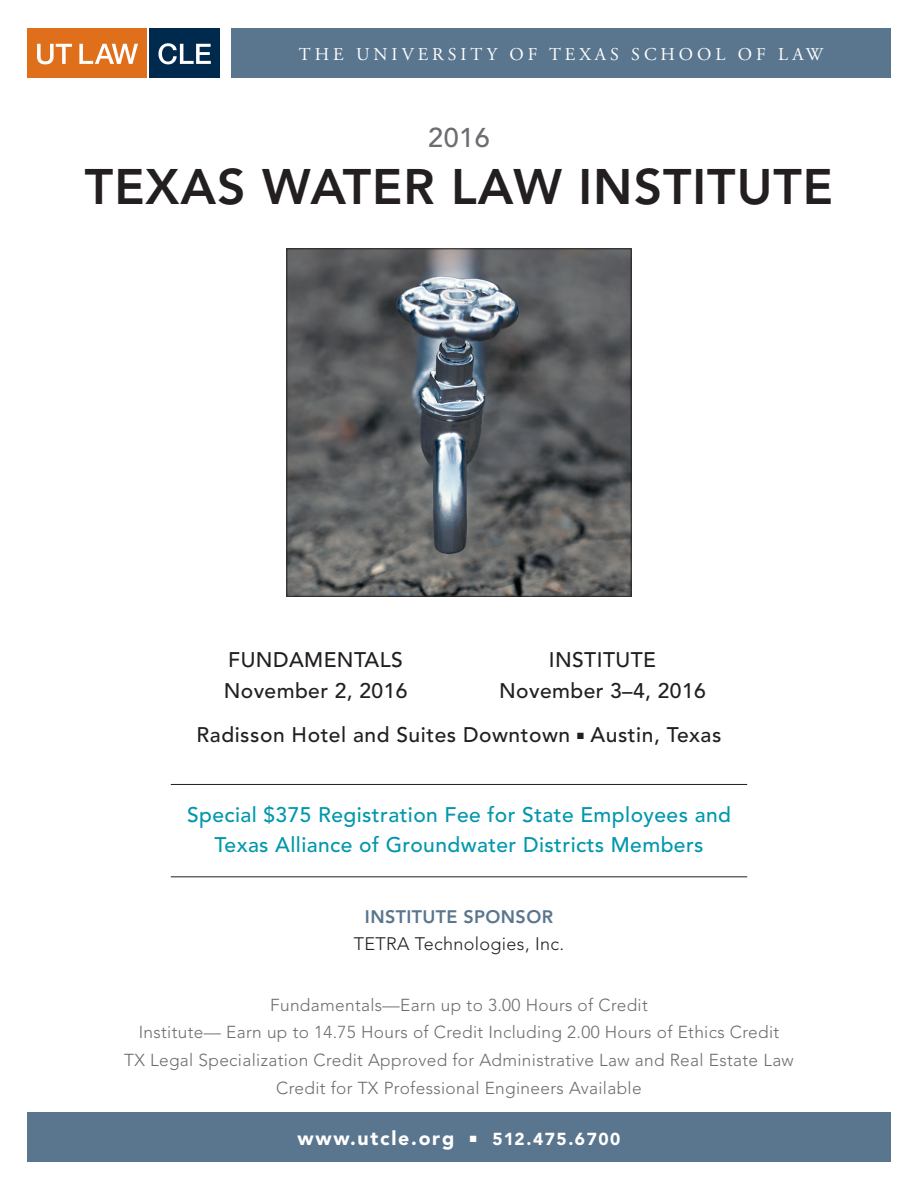
<style>
.page{position:relative;width:918px;height:1188px;background:#fff}
.page>*{position:absolute;margin:0;border:0;box-sizing:border-box;transform-origin:0 0}
.t1{font:800 49.5px "Avenir LT Std";letter-spacing:.02em;color:#231f20}
.t2{font:500 27px "Avenir LT Std";color:#6c6d70}
.t3{font:500 21px/31.5px "Avenir LT Std";letter-spacing:.02em;color:#231f20}
.t4{font:500 21px/30px "Avenir LT Std";letter-spacing:.02em;color:#0097ad;text-align:center}
.t5{font:900 19.5px "Avenir LT Std";letter-spacing:.09em;color:#fff}
.t6{font:18px "Adobe Garamond Pro";letter-spacing:.22em;color:#fff}
.t7{font:300 18px "Avenir LT Std";letter-spacing:.02em;color:#231f20}
.t8{font:800 18px "Avenir LT Std";letter-spacing:.02em;color:#5a768e}
.t9{font:300 17.25px/27.8px "Avenir LT Std";letter-spacing:.02em;color:#6c6d70;text-align:center}
.s1{font-size:17.25px}
</style>
<div class="page">
<div style="left:231px;top:28px;width:660px;height:50px;background:#5a768e"></div>
<div style="left:27px;top:1113px;width:864px;height:49px;background:#5a768e"></div>
<div style="left:150px;top:28px;width:70px;height:50px;background:#00294e"></div>
<div style="left:27px;top:28px;width:120px;height:50px;background:#e06f1c"></div>
<svg style="left:37px;top:44px;width:35px;height:20px"></svg>
<svg style="left:79px;top:44px;width:59px;height:20px"></svg>
<svg style="left:158px;top:43px;width:53px;height:21px"></svg>
<hr style="left:171px;top:876px;width:576px;height:1px;background:#231f20">
<hr style="left:171px;top:784px;width:576px;height:1px;background:#231f20">
<img style="left:288px;top:250px;width:342px;height:345px">
<div style="left:286px;top:248px;width:346px;height:349px;border:1px solid #231f20"></div>
<p class="t6" style="left:299px;top:43px;width:526px">THE UNIVERSITY OF TEXAS SCHOOL OF LAW</p>
<h2 class="t2" style="left:428px;top:122px;width:63px">2016</h2>
<h1 class="t1" style="left:85px;top:157px;width:750px">TEXAS WATER LAW INSTITUTE</h1>
<p class="t3" style="left:224px;top:644px;width:185px">FUNDAMENTALS<br>November 2, 2016</p>
<p class="t3" style="left:499px;top:644px;width:208px;text-align:center">INSTITUTE<br>November 3–4, 2016</p>
<p class="t3" style="left:197px;top:719px;width:526px">Radisson Hotel and Suites Downtown ■ Austin, Texas</p>
<p class="t4" style="left:187px;top:800px;width:545px">Special $375 Registration Fee for State Employees and<br>Texas Alliance of Groundwater Districts Members</p>
<p class="t8" style="left:365px;top:906px;width:190px">INSTITUTE SPONSOR</p>
<p class="t7" style="left:354px;top:933px;width:212px">TETRA Technologies, Inc.</p>
<p class="t9" style="left:124px;top:991px;width:671px">Fundamentals—Earn up to 3.00 Hours of Credit<br>Institute— Earn up to 14.75 Hours of Credit Including 2.00 Hours of Ethics Credit<br>TX Legal Specialization Credit Approved for Administrative Law and Real Estate Law Credit for TX Professional Engineers Available</p>
<p class="t5" style="left:297px;top:1126px;width:325px">www.utcle.org ■ <span class="s1">512.475.6700</span></p>
</div>
